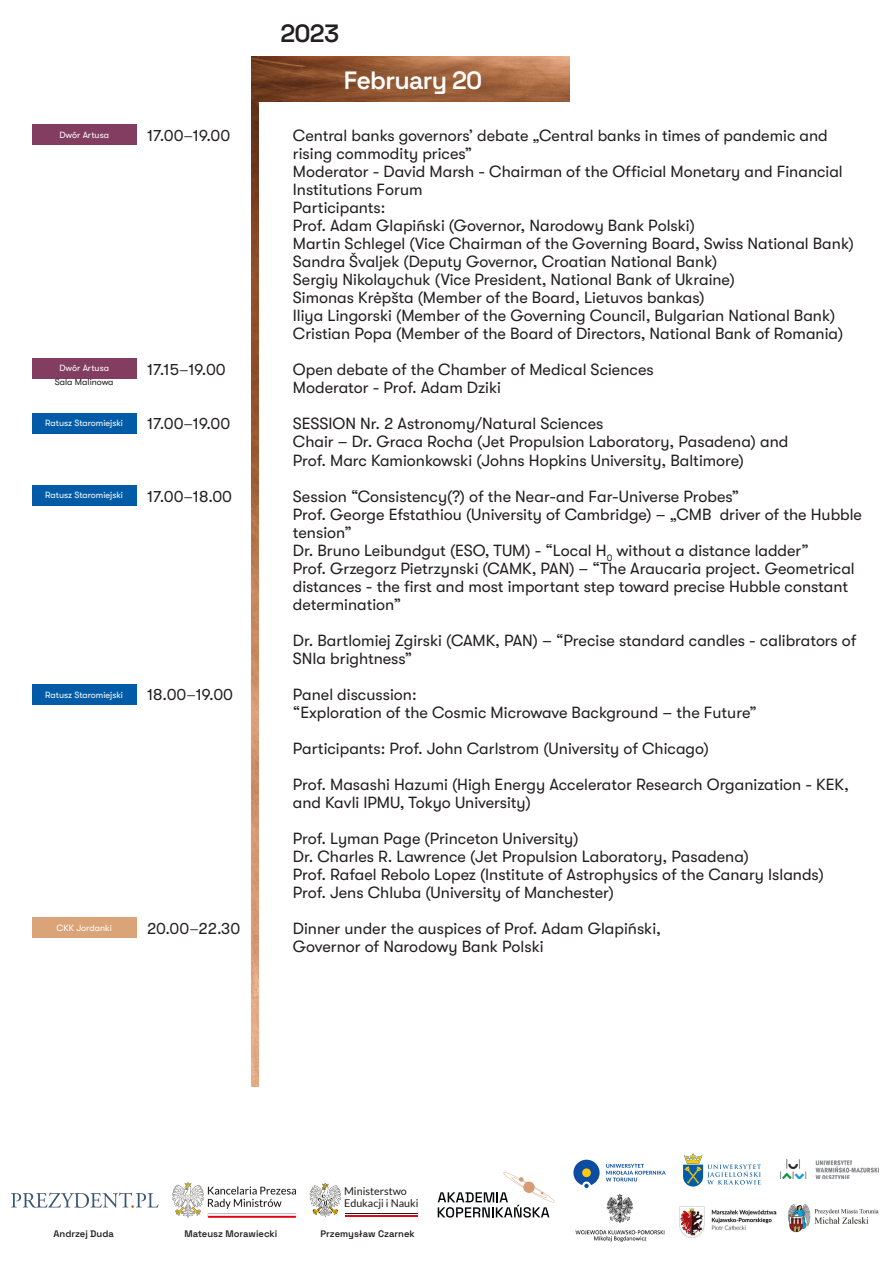
<style>
.page{position:relative;width:893px;height:1263px;background:#fff}
.page>*{position:absolute;margin:0;border:0;box-sizing:border-box;transform-origin:0 0}
.t1{font:600 25.05px "Space Grotesk";letter-spacing:-.03em;color:#fff}
.t2{font:600 25.05px "Space Grotesk";color:#231f20}
.t3{font:16.2px/18px "GT Walsheim Pro";color:#231f20}
.t4{font:10.65px/12px "Lato";color:#1d1d1b}
.t5{font:600 9.45px "Space Grotesk";color:#231f20}
.t6{font:9px "GT Walsheim Pro";color:#fff}
.t7{font:9px "GT Walsheim Pro";color:#231f20}
.s1{font-weight:300}
</style>
<div class="page">
<svg style="left:606px;top:1164px;width:60px;height:17px"></svg>
<svg style="left:573px;top:1160px;width:27px;height:28px"></svg>
<svg style="left:683px;top:1153px;width:78px;height:33px"></svg>
<img style="left:781px;top:1159px;width:97px;height:20px">
<img style="left:680px;top:1206px;width:97px;height:32px">
<svg style="left:438px;top:1172px;width:117px;height:45px"></svg>
<img style="left:11px;top:1192px;width:148px;height:16px">
<img style="left:575px;top:1193px;width:90px;height:49px">
<img style="left:787px;top:1204px;width:92px;height:29px">
<hr style="left:345px;top:1215px;width:73px;height:2px;background:#e30613">
<hr style="left:345px;top:1213px;width:73px;height:1px;background:#1d1d1b">
<svg style="left:309px;top:1183px;width:32px;height:34px"></svg>
<img style="left:172px;top:1182px;width:124px;height:36px">
<img style="left:252px;top:101px;width:6px;height:985px">
<img style="left:252px;top:56px;width:318px;height:45px">
<div style="left:32px;top:124px;width:105px;height:21px;background:#823d61"></div>
<div style="left:32px;top:358px;width:105px;height:20px;background:#823d61"></div>
<div style="left:32px;top:413px;width:105px;height:21px;background:#015ba7"></div>
<div style="left:32px;top:485px;width:105px;height:20px;background:#015ba7"></div>
<div style="left:32px;top:685px;width:105px;height:20px;background:#015ba7"></div>
<div style="left:32px;top:917px;width:105px;height:21px;background:#dba378"></div>
<p class="t2" style="left:280px;top:15px;width:60px">2023</p>
<p class="t1" style="left:344px;top:62px;width:140px">February 20</p>
<p class="t6" style="left:59px;top:130px;width:51px">Dwór Artusa</p>
<p class="t3" style="left:147px;top:127px;width:85px">17.00<span class="s1">–</span>19.00</p>
<p class="t6" style="left:59px;top:363px;width:51px">Dwór Artusa</p>
<p class="t3" style="left:147px;top:361px;width:80px">17.15<span class="s1">–</span>19.00</p>
<p class="t7" style="left:55px;top:377px;width:60px">Sala Malinowa</p>
<p class="t6" style="left:45px;top:418px;width:79px">Ratusz Staromiejski</p>
<p class="t3" style="left:147px;top:415px;width:85px">17.00<span class="s1">–</span>19.00</p>
<p class="t6" style="left:45px;top:490px;width:79px">Ratusz Staromiejski</p>
<p class="t3" style="left:147px;top:487px;width:86px">17.00<span class="s1">–</span>18.00</p>
<p class="t6" style="left:45px;top:690px;width:79px">Ratusz Staromiejski</p>
<p class="t3" style="left:147px;top:685px;width:87px">18.00<span class="s1">–</span>19.00</p>
<p class="t6" style="left:57px;top:923px;width:57px">CKK Jordanki</p>
<p class="t3" style="left:147px;top:919px;width:95px">20.00<span class="s1">–</span>22.30</p>
<p class="t3" style="left:293px;top:127px;width:536px">Central banks governors’ debate „Central banks in times of pandemic and rising commodity prices”</p>
<p class="t3" style="left:293px;top:163px;width:551px">Moderator - David Marsh - Chairman of the Official Monetary and Financial<br>Institutions Forum</p>
<p class="t3" style="left:293px;top:199px;width:94px">Participants:</p>
<p class="t3" style="left:293px;top:217px;width:403px">Prof. Adam Glapiński (Governor, Narodowy Bank Polski)</p>
<p class="t3" style="left:293px;top:235px;width:563px">Martin Schlegel (Vice Chairman of the Governing Board, Swiss National Bank)</p>
<p class="t3" style="left:293px;top:253px;width:426px">Sandra Švaljek (Deputy Governor, Croatian National Bank)</p>
<p class="t3" style="left:293px;top:271px;width:443px">Sergiy Nikolaychuk (Vice President, National Bank of Ukraine)</p>
<p class="t3" style="left:293px;top:289px;width:413px">Simonas Krėpšta (Member of the Board, Lietuvos bankas)</p>
<p class="t3" style="left:293px;top:307px;width:544px">Iliya Lingorski (Member of the Governing Council, Bulgarian National Bank)</p>
<p class="t3" style="left:293px;top:325px;width:552px">Cristian Popa (Member of the Board of Directors, National Bank of Romania)</p>
<p class="t3" style="left:293px;top:361px;width:362px">Open debate of the Chamber of Medical Sciences</p>
<p class="t3" style="left:293px;top:379px;width:210px">Moderator - Prof. Adam Dziki</p>
<p class="t3" style="left:293px;top:415px;width:312px">SESSION Nr. 2 Astronomy/Natural Sciences</p>
<p class="t3" style="left:293px;top:433px;width:497px">Chair – Dr. Graca Rocha (Jet Propulsion Laboratory, Pasadena) and</p>
<p class="t3" style="left:293px;top:451px;width:453px">Prof. Marc Kamionkowski (Johns Hopkins University, Baltimore)</p>
<p class="t3" style="left:293px;top:487px;width:448px">Session “Consistency(?) of the Near-and Far-Universe Probes”</p>
<p class="t3" style="left:293px;top:505px;width:571px">Prof. George Efstathiou (University of Cambridge) – „CMB driver of the Hubble tension”</p>
<p class="t3" style="left:293px;top:541px;width:517px">Dr. Bruno Leibundgut (ESO, TUM) - “Local H<sub>0</sub> without a distance ladder”</p>
<p class="t3" style="left:293px;top:559px;width:563px">Prof. Grzegorz Pietrzynski (CAMK, PAN) – “The Araucaria project. Geometrical distances - the first and most important step toward precise Hubble constant determination”</p>
<p class="t3" style="left:293px;top:631px;width:565px">Dr. Bartlomiej Zgirski (CAMK, PAN) – “Precise standard candles - calibrators of<br>SNIa brightness”</p>
<p class="t3" style="left:293px;top:685px;width:125px">Panel discussion:</p>
<p class="t3" style="left:293px;top:703px;width:465px">“Exploration of the Cosmic Microwave Background – the Future”</p>
<p class="t3" style="left:293px;top:739px;width:418px">Participants: Prof. John Carlstrom (University of Chicago)</p>
<p class="t3" style="left:293px;top:775px;width:557px">Prof. Masashi Hazumi (High Energy Accelerator Research Organization - KEK, and Kavli IPMU, Tokyo University)</p>
<p class="t3" style="left:293px;top:829px;width:287px">Prof. Lyman Page (Princeton University)</p>
<p class="t3" style="left:293px;top:847px;width:458px">Dr. Charles R. Lawrence (Jet Propulsion Laboratory, Pasadena)</p>
<p class="t3" style="left:293px;top:865px;width:533px">Prof. Rafael Rebolo Lopez (Institute of Astrophysics of the Canary Islands)</p>
<p class="t3" style="left:293px;top:883px;width:323px">Prof. Jens Chluba (University of Manchester)</p>
<p class="t3" style="left:293px;top:919px;width:370px">Dinner under the auspices of Prof. Adam Glapiński,</p>
<p class="t3" style="left:293px;top:937px;width:252px">Governor of Narodowy Bank Polski</p>
<p class="t4" style="left:344px;top:1184px;width:76px">Ministerstwo<br>Edukacji i Nauki</p>
<p class="t5" style="left:54px;top:1227px;width:62px">Andrzej Duda</p>
<p class="t5" style="left:184px;top:1227px;width:94px">Mateusz Morawiecki</p>
<p class="t5" style="left:320px;top:1227px;width:96px">Przemysław Czarnek</p>
</div>
